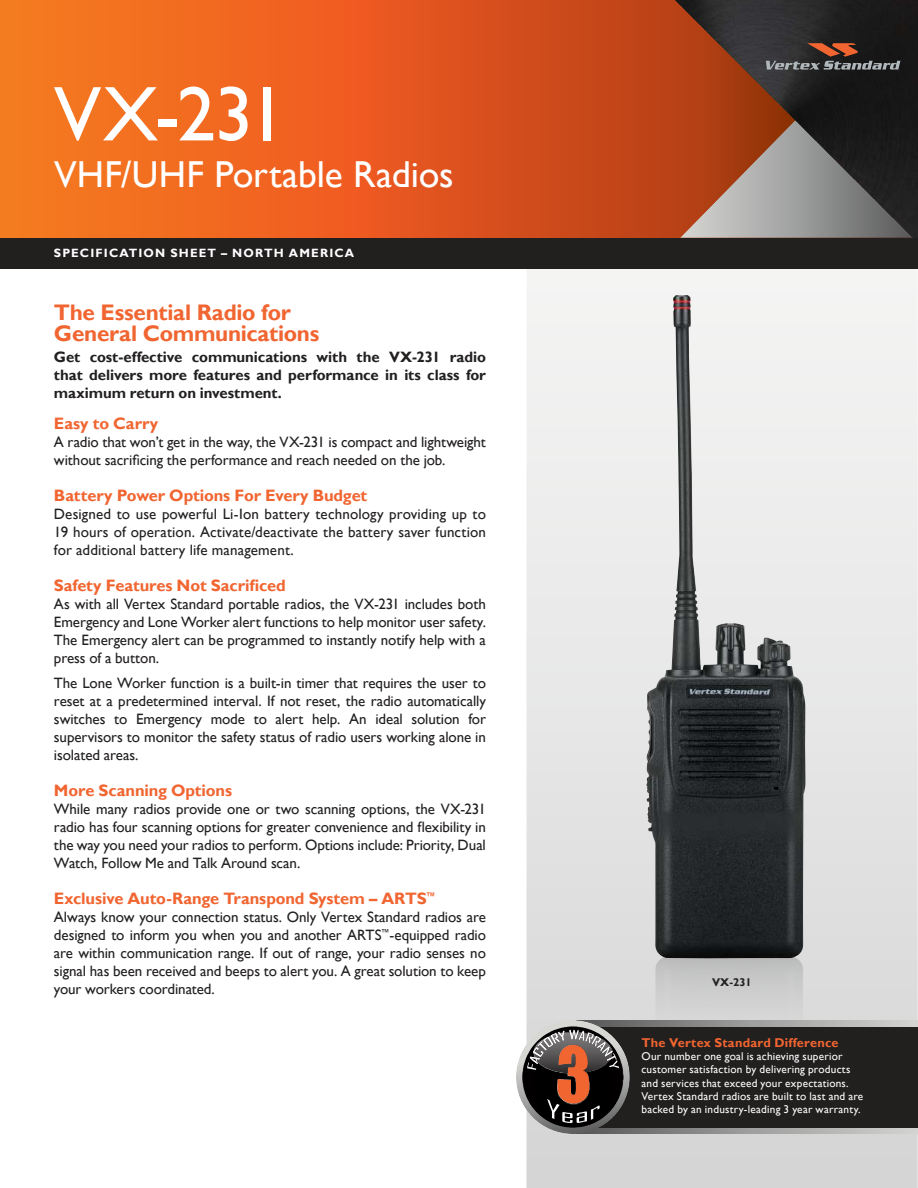
<style>
.page{position:relative;width:918px;height:1188px;background:#fff}
.page>*{position:absolute;margin:0;border:0;box-sizing:border-box;transform-origin:0 0}
.t1{font:78px "Gill Sans";color:#fff}
.t2{font:37.5px "Gill Sans";color:#fff}
.t3{font:700 22.5px/21px "Gill Sans";letter-spacing:-.015em;color:#f16531}
.t4{font:700 16.5px "Gill Sans";letter-spacing:-.01em;color:#f16531}
.t5{font:15px/18px "Gill Sans";letter-spacing:-.005em;color:#221f1f;text-align:justify}
.t6{font:700 15px/18px "Gill Sans";letter-spacing:-.005em;color:#221f1f;text-align:justify}
.t7{font:700 12.75px "Gill Sans";letter-spacing:.015em;color:#f16531}
.t8{font:700 12px "Gill Sans";letter-spacing:.095em;color:#fff}
.t9{font:11.25px/13.2px "Gill Sans";letter-spacing:.02em;color:#fff}
.t10{font:700 11.25px "Gill Sans";color:#221f1f}
</style>
<div class="page">
<img style="left:527px;top:268px;width:391px;height:920px">
<img style="left:646px;top:295px;width:160px;height:663px">
<img style="left:655px;top:956px;width:148px;height:64px">
<img style="left:0;top:0;width:675px;height:238px">
<svg style="left:675px;top:6px;width:237px;height:232px;background:#a56c55"></svg>
<img style="left:675px;top:0;width:243px;height:6px">
<img style="left:681px;top:6px;width:237px;height:19px">
<img style="left:700px;top:25px;width:218px;height:19px">
<img style="left:719px;top:44px;width:199px;height:20px">
<img style="left:739px;top:64px;width:179px;height:19px">
<img style="left:758px;top:83px;width:160px;height:19px">
<img style="left:777px;top:102px;width:141px;height:20px">
<img style="left:796px;top:121px;width:122px;height:20px">
<img style="left:816px;top:141px;width:102px;height:19px">
<img style="left:835px;top:160px;width:83px;height:19px">
<img style="left:854px;top:179px;width:64px;height:20px">
<img style="left:874px;top:199px;width:44px;height:19px">
<img style="left:893px;top:218px;width:25px;height:19px">
<div style="left:0;top:238px;width:918px;height:30px;background:#221f1f"></div>
<img style="left:630px;top:1020px;width:288px;height:114px">
<div style="left:573px;top:1027px;width:345px;height:100px;background:#221f1f"></div>
<img style="left:516px;top:1020px;width:114px;height:114px">
<img style="left:522px;top:1026px;width:102px;height:102px">
<svg style="left:527px;top:1030px;width:92px;height:93px;background:#5b463f"></svg>
<svg style="left:766px;top:43px;width:134px;height:27px;background:#4f413d"></svg>
<h1 class="t1" style="left:54px;top:82px;width:234px">VX-231</h1>
<h2 class="t2" style="left:54px;top:159px;width:401px">VHF/UHF Portable Radios</h2>
<p class="t8" style="left:54px;top:248px;width:302px">SPECIFICATION SHEET – NORTH AMERICA</p>
<h3 class="t3" style="left:54px;top:304px;width:267px">The Essential Radio for<br>General Communications</h3>
<p class="t6" style="left:54px;top:349px;width:434px">Get cost-effective communications with the VX-231 radio that delivers more features and performance in its class for maximum return on investment.</p>
<p class="t4" style="left:54px;top:417px;width:106px">Easy to Carry</p>
<p class="t5" style="left:54px;top:435px;width:433px">A radio that won’t get in the way, the VX-231 is compact and lightweight without sacriicing the performance and reach needed on the job.</p>
<p class="t4" style="left:54px;top:489px;width:315px">Battery Power Options For Every Budget</p>
<p class="t5" style="left:54px;top:506px;width:434px">Designed to use powerful Li-Ion battery technology providing up to 19 hours of operation. Activate/deactivate the battery saver function for additional battery life management.</p>
<p class="t4" style="left:54px;top:576px;width:233px">Safety Features Not Sacriiced</p>
<p class="t5" style="left:54px;top:597px;width:434px">As with all Vertex Standard portable radios, the VX-231 includes both Emergency and Lone Worker alert functions to help monitor user safety.<br>The Emergency alert can be programmed to instantly notify help with a press of a button.</p>
<p class="t5" style="left:54px;top:674px;width:434px">The Lone Worker function is a built-in timer that requires the user to reset at a predetermined interval. If not reset, the radio automatically switches to Emergency mode to alert help. An ideal solution for supervisors to monitor the safety status of radio users working alone in isolated areas.</p>
<p class="t4" style="left:54px;top:784px;width:180px">More Scanning Options</p>
<p class="t5" style="left:54px;top:800px;width:434px">While many radios provide one or two scanning options, the VX-231 radio has four scanning options for greater convenience and lexibility in the way you need your radios to perform. Options include: Priority, Dual Watch, Follow Me and Talk Around scan.</p>
<p class="t4" style="left:54px;top:892px;width:383px">Exclusive Auto-Range Transpond System – ARTS<sup>™</sup></p>
<p class="t5" style="left:54px;top:908px;width:434px">Always know your connection status. Only Vertex Standard radios are designed to inform you when you and another ARTS<sup>™</sup>-equipped radio are within communication range. If out of range, your radio senses no signal has been received and beeps to alert you. A great solution to keep your workers coordinated.</p>
<p class="t10" style="left:712px;top:978px;width:41px">VX-231</p>
<p class="t7" style="left:642px;top:1037px;width:199px">The Vertex Standard Difference</p>
<p class="t9" style="left:642px;top:1050px;width:223px">Our number one goal is achieving superior customer satisfaction by delivering products and services that exceed your expectations.<br>Vertex Standard radios are built to last and are backed by an industry-leading 3 year warranty.</p>
</div>
